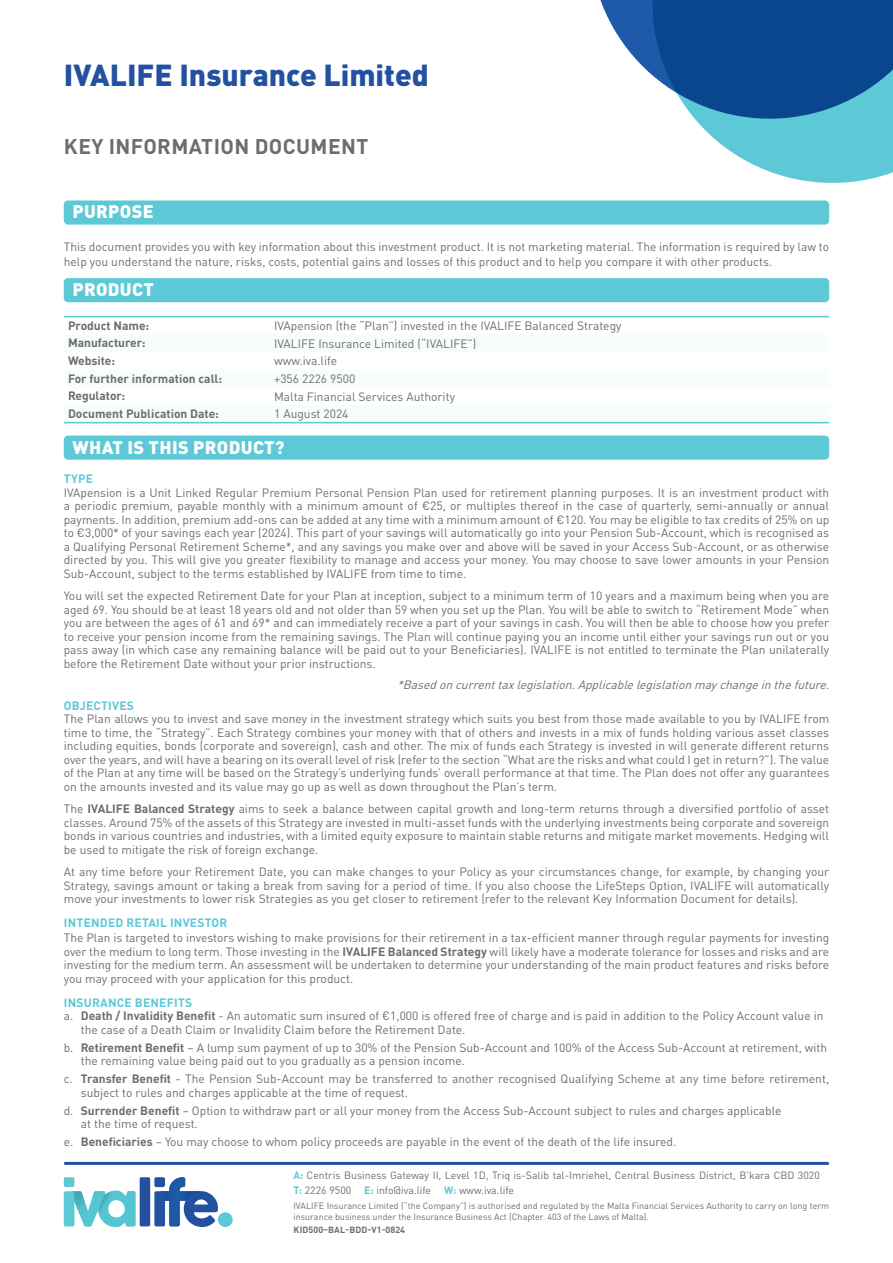
<style>
.page{position:relative;width:893px;height:1263px;background:#fff}
.page>*{position:absolute;margin:0;border:0;box-sizing:border-box;transform-origin:0 0}
.t1{font:900 30px "DIN Pro";color:#2351a0}
.t2{font:700 21px "DIN Pro";letter-spacing:.02em;color:#6c6d70}
.t3{font:900 18px "DIN Pro";letter-spacing:.02em;color:#fff}
.t4{font:12px/13.5px "DIN Pro";color:#6c6d70;text-align:justify}
.t5{font:700 12px "DIN Pro";color:#6c6d70}
.t6{font:italic 12px "DIN Pro";color:#6c6d70}
.t7{font:700 12px "DIN Pro";letter-spacing:.02em;color:#5dc8d6}
.t8{font:10.5px/15px "DIN Pro";color:#6c6d70}
.t9{font:9px/10.5px "DIN Pro";color:#6c6d70}
.t10{font:700 9px "DIN Pro";letter-spacing:.01em;color:#6c6d70}
.s1{font-weight:700}
.s2{font-weight:700;color:#5dc8d6}
</style>
<div class="page">
<hr style="left:65px;top:1162px;width:763px;height:3px;background:#2351a0">
<div style="left:218px;top:1212px;width:15px;height:15px;background:#5dc8d6;border-radius:50%"></div>
<svg style="left:64px;top:1177px;width:154px;height:50px"></svg>
<div style="left:64px;top:200px;width:765px;height:25px;background:#5dc8d6;border-radius:4px"></div>
<div style="left:64px;top:278px;width:765px;height:24px;background:#5dc8d6;border-radius:4px"></div>
<svg style="left:64px;top:421px;width:765px;height:1px"></svg>
<hr style="left:64px;top:316px;width:206px;height:1px;background:#5dc8d6">
<hr style="left:270px;top:316px;width:559px;height:1px;background:#5dc8d6">
<hr style="left:64px;top:422px;width:206px;height:1px;background:#5dc8d6">
<hr style="left:270px;top:422px;width:559px;height:1px;background:#5dc8d6">
<div style="left:64px;top:436px;width:765px;height:24px;background:#5dc8d6;border-radius:4px"></div>
<svg style="left:708px;top:133px;width:185px;height:50px;fill:#5dc8d6"></svg>
<svg style="left:600px;top:0;width:293px;height:133px"></svg>
<h1 class="t1" style="left:64px;top:49px;width:367px">IVALIFE Insurance Limited</h1>
<h2 class="t2" style="left:64px;top:128px;width:306px">KEY INFORMATION DOCUMENT</h2>
<h3 class="t3" style="left:72px;top:196px;width:83px">PURPOSE</h3>
<p class="t4" style="left:64px;top:238px;width:767px;line-height:15px">This document provides you with key information about this investment product. It is not marketing material. The information is required by law to help you understand the nature, risks, costs, potential gains and losses of this product and to help you compare it with other products.</p>
<h3 class="t3" style="left:72px;top:274px;width:83px">PRODUCT</h3>
<p class="t5" style="left:68px;top:315px;width:83px">Product Name:</p>
<p class="t4" style="left:274px;top:318px;width:349px">IVApension (the “Plan”) invested in the IVALIFE Balanced Strategy</p>
<p class="t5" style="left:68px;top:333px;width:79px">Manufacturer:</p>
<p class="t4" style="left:274px;top:336px;width:204px">IVALIFE Insurance Limited (“IVALIFE”)</p>
<p class="t5" style="left:68px;top:351px;width:49px">Website:</p>
<p class="t4" style="left:274px;top:354px;width:64px">www.iva.life</p>
<p class="t5" style="left:68px;top:368px;width:156px">For further information call:</p>
<p class="t4" style="left:274px;top:371px;width:83px">+356 2226 9500</p>
<p class="t5" style="left:68px;top:386px;width:59px">Regulator:</p>
<p class="t4" style="left:274px;top:389px;width:182px">Malta Financial Services Authority</p>
<p class="t5" style="left:68px;top:404px;width:152px">Document Publication Date:</p>
<p class="t4" style="left:274px;top:407px;width:76px">1 August 2024</p>
<h3 class="t3" style="left:72px;top:432px;width:214px">WHAT IS THIS PRODUCT?</h3>
<p class="t7" style="left:64px;top:469px;width:31px">TYPE</p>
<p class="t4" style="left:64px;top:485px;width:767px">IVApension is a Unit Linked Regular Premium Personal Pension Plan used for retirement planning purposes. It is an investment product with a periodic premium, payable monthly with a minimum amount of €25, or multiples thereof in the case of quarterly, semi-annually or annual payments. In addition, premium add-ons can be added at any time with a minimum amount of €120. You may be eligible to tax credits of 25% on up to €3,000* of your savings each year (2024). This part of your savings will automatically go into your Pension Sub-Account, which is recognised as a Qualifying Personal Retirement Scheme*, and any savings you make over and above will be saved in your Access Sub-Account, or as otherwise directed by you. This will give you greater flexibility to manage and access your money. You may choose to save lower amounts in your Pension Sub-Account, subject to the terms established by IVALIFE from time to time.</p>
<p class="t4" style="left:64px;top:589px;width:767px">You will set the expected Retirement Date for your Plan at inception, subject to a minimum term of 10 years and a maximum being when you are aged 69. You should be at least 18 years old and not older than 59 when you set up the Plan. You will be able to switch to “Retirement Mode” when you are between the ages of 61 and 69* and can immediately receive a part of your savings in cash. You will then be able to choose how you prefer to receive your pension income from the remaining savings. The Plan will continue paying you an income until either your savings run out or you pass away (in which case any remaining balance will be paid out to your Beneficiaries). IVALIFE is not entitled to terminate the Plan unilaterally before the Retirement Date without your prior instructions.</p>
<p class="t6" style="left:397px;top:676px;width:438px">*Basedoncurrenttaxlegislation.Applicablelegislationmaychangeinthefuture.</p>
<p class="t7" style="left:64px;top:695px;width:72px">OBJECTIVES</p>
<p class="t4" style="left:64px;top:712px;width:767px">The Plan allows you to invest and save money in the investment strategy which suits you best from those made available to you by IVALIFE from time to time, the “Strategy”. Each Strategy combines your money with that of others and invests in a mix of funds holding various asset classes including equities, bonds (corporate and sovereign), cash and other. The mix of funds each Strategy is invested in will generate different returns over the years, and will have a bearing on its overall level of risk (refer to the section “What are the risks and what could I get in return?”). The value of the Plan at any time will be based on the Strategy’s underlying funds’ overall performance at that time. The Plan does not offer any guarantees on the amounts invested and its value may go up as well as down throughout the Plan’s term.</p>
<p class="t4" style="left:64px;top:802px;width:767px">The <span class="s1">IVALIFE Balanced Strategy</span> aims to seek a balance between capital growth and long-term returns through a diversified portfolio of asset classes. Around 75% of the assets of this Strategy are invested in multi-asset funds with the underlying investments being corporate and sovereign bonds in various countries and industries, with a limited equity exposure to maintain stable returns and mitigate market movements. Hedging will be used to mitigate the risk of foreign exchange.</p>
<p class="t4" style="left:64px;top:865px;width:767px">At any time before your Retirement Date, you can make changes to your Policy as your circumstances change, for example, by changing your Strategy, savings amount or taking a break from saving for a period of time. If you also choose the LifeSteps Option, IVALIFE will automatically move your investments to lower risk Strategies as you get closer to retirement (refer to the relevant Key Information Document for details).</p>
<p class="t7" style="left:64px;top:913px;width:165px">INTENDED RETAIL INVESTOR</p>
<p class="t4" style="left:64px;top:931px;width:767px">The Plan is targeted to investors wishing to make provisions for their retirement in a tax-efficient manner through regular payments for investing over the medium to long term. Those investing in the <span class="s1">IVALIFE Balanced Strategy</span> will likely have a moderate tolerance for losses and risks and are investing for the medium term. An assessment will be undertaken to determine your understanding of the main product features and risks before you may proceed with your application for this product.</p>
<p class="t7" style="left:64px;top:992px;width:130px">INSURANCE BENEFITS</p>
<p class="t4" style="left:64px;top:1009px;width:761px">a. <span class="s1">Death / Invalidity Benefit</span> - An automatic sum insured of €1,000 is offered free of charge and is paid in addition to the Policy Account value in</p>
<p class="t4" style="left:81px;top:1022px;width:386px">the case of a Death Claim or Invalidity Claim before the Retirement Date.</p>
<p class="t4" style="left:81px;top:1040px;width:748px;text-indent:-17px">b. <span class="s1">Retirement Benefit</span> – A lump sum payment of up to 30% of the Pension Sub-Account and 100% of the Access Sub-Account at retirement, with the remaining value being paid out to you gradually as a pension income.</p>
<p class="t4" style="left:81px;top:1072px;width:750px;text-indent:-17px">c. <span class="s1">Transfer Benefit</span> - The Pension Sub-Account may be transferred to another recognised Qualifying Scheme at any time before retirement, subject to rules and charges applicable at the time of request.</p>
<p class="t4" style="left:81px;top:1103px;width:702px;text-indent:-17px">d. <span class="s1">Surrender Benefit</span> – Option to withdraw part or all your money from the Access Sub-Account subject to rules and charges applicable at the time of request.</p>
<p class="t4" style="left:64px;top:1135px;width:614px">e. <span class="s1">Beneficiaries</span> – You may choose to whom policy proceeds are payable in the event of the death of the life insured.</p>
<p class="t8" style="left:293px;top:1167px;width:528px"><span class="s2">A:</span> Centris Business Gateway II, Level 1D, Triq is-Salib tal-Imriehel, Central Business District, B’kara CBD 3020<br><span class="s2">T:</span> 2226 9500 <span class="s2">E:</span> info@iva.life <span class="s2">W:</span> www.iva.life</p>
<p class="t9" style="left:293px;top:1200px;width:537px">IVALIFE Insurance Limited (“the Company”) is authorised and regulated by the Malta Financial Services Authority to carry on long term insurance business under the Insurance Business Act (Chapter. 403 of the Laws of Malta).</p>
<p class="t10" style="left:293px;top:1222px;width:113px">KID500–BAL-BDD-V1-0824</p>
</div>
